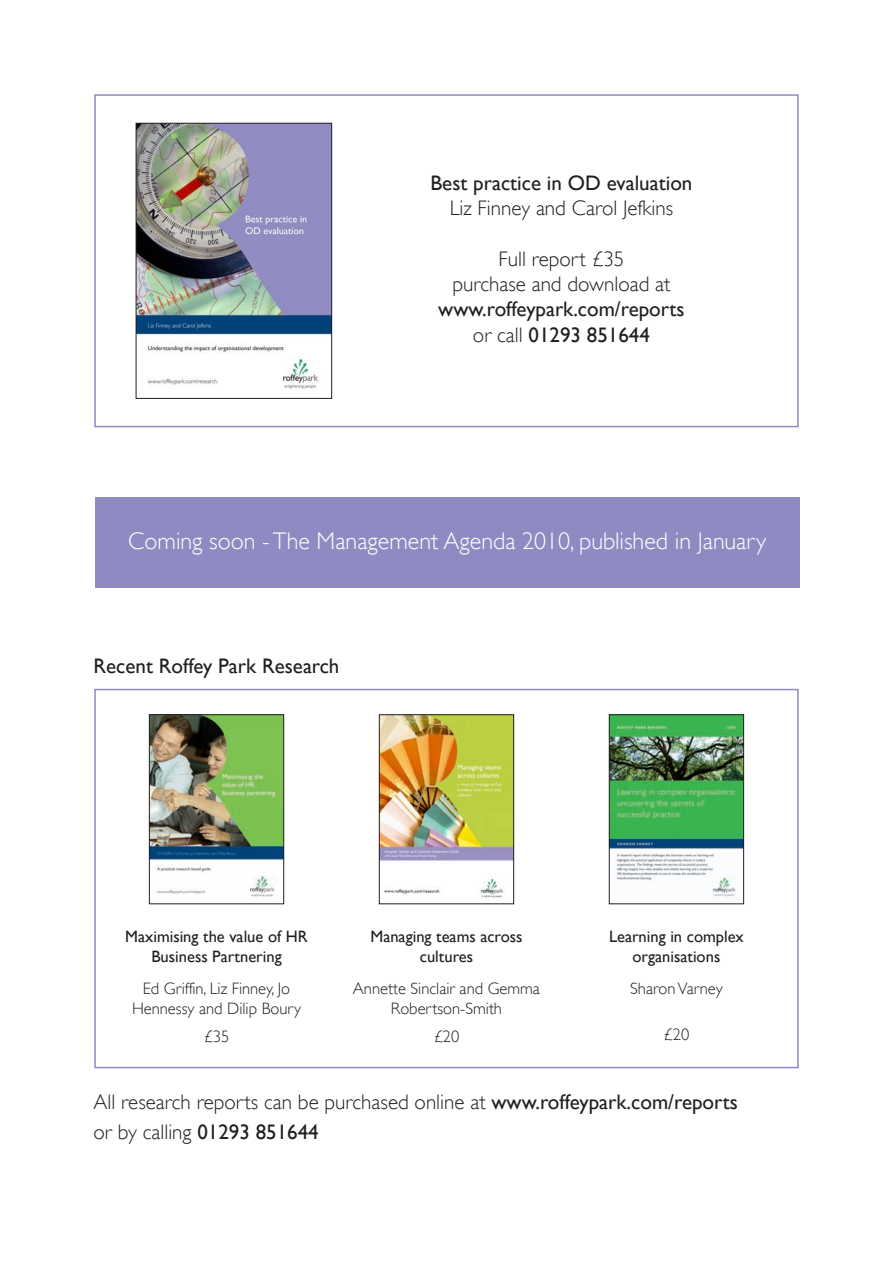
<style>
.page{position:relative;width:893px;height:1263px;background:#fff}
.page>*{position:absolute;margin:0;border:0;box-sizing:border-box;transform-origin:0 0}
.TOC_Heading_1{font:300 24px "Gill Sans";color:#fff}
.Report_content{font:300 21px "Gill Sans";color:#231f20}
.Report_content-2{font:21px "Gill Sans";color:#231f20}
.TOC_Heading_1-2{font:300 21px "Gill Sans";color:#231f20}
.TOC_Heading_1-3{font:21px "Gill Sans";color:#231f20}
.TOC_Heading_1-4{font:300 16.5px/19.8px "Gill Sans";color:#231f20;text-align:center}
.TOC_Heading_1-5{font:16.5px/19.8px "Gill Sans";color:#231f20;text-align:center}
.s1{font-weight:300}
.s2{font-weight:400}
</style>
<div class="page">
<div style="left:95px;top:498px;width:704px;height:90px;background:#908ac2"></div>
<div style="left:94px;top:94px;width:705px;height:333px;border:2px solid #908ac2"></div>
<div style="left:94px;top:689px;width:705px;height:379px;border:2px solid #908ac2"></div>
<img style="left:138px;top:125px;width:192px;height:264px">
<div style="left:136px;top:123px;width:196px;height:276px;border:1px solid #231f20"></div>
<img style="left:151px;top:716px;width:131px;height:181px">
<div style="left:149px;top:714px;width:135px;height:190px;border:1px solid #231f20"></div>
<img style="left:381px;top:716px;width:131px;height:182px">
<div style="left:379px;top:714px;width:135px;height:190px;border:1px solid #231f20"></div>
<img style="left:611px;top:716px;width:131px;height:182px">
<div style="left:609px;top:714px;width:135px;height:190px;border:1px solid #231f20"></div>
<p class="Report_content-2" style="left:430px;top:171px;width:263px">Best practice in OD evaluation</p>
<p class="Report_content" style="left:450px;top:196px;width:225px">Liz Finney and Carol Jefkins</p>
<p class="Report_content" style="left:499px;top:247px;width:127px">Full report £35</p>
<p class="Report_content" style="left:452px;top:272px;width:220px">purchase and download at</p>
<p class="Report_content-2" style="left:438px;top:297px;width:248px">www.roffeypark.com/reports</p>
<p class="Report_content-2" style="left:473px;top:322px;width:178px"><span class="s1">or call</span> 01293 851644</p>
<p class="TOC_Heading_1" style="left:128px;top:527px;width:639px">Coming soon - The Management Agenda 2010, published in January</p>
<p class="TOC_Heading_1-3" style="left:94px;top:654px;width:247px">Recent Roffey Park Research</p>
<p class="TOC_Heading_1-5" style="left:125px;top:927px;width:184px">Maximising the value of HR<br>Business Partnering</p>
<p class="TOC_Heading_1-4" style="left:132px;top:979px;width:170px">Ed Griffin, Liz Finney, Jo<br>Hennessy and Dilip Boury</p>
<p class="TOC_Heading_1-4" style="left:204px;top:1027px;width:27px">£35</p>
<p class="TOC_Heading_1-5" style="left:370px;top:927px;width:154px">Managing teams across cultures</p>
<p class="TOC_Heading_1-4" style="left:353px;top:979px;width:189px">Annette Sinclair and Gemma<br>Robertson-Smith</p>
<p class="TOC_Heading_1-4" style="left:434px;top:1027px;width:27px">£20</p>
<p class="TOC_Heading_1-5" style="left:609px;top:927px;width:136px">Learning in complex organisations</p>
<p class="TOC_Heading_1-4" style="left:630px;top:979px;width:94px">Sharon Varney</p>
<p class="TOC_Heading_1-4" style="left:664px;top:1024px;width:27px">£20</p>
<p class="TOC_Heading_1-2" style="left:94px;top:1090px;width:646px">All research reports can be purchased online at <span class="s2">www.roffeypark.com/reports</span></p>
<p class="Report_content" style="left:94px;top:1119px;width:227px">or by calling <span class="s2">01293 851644</span></p>
</div>
